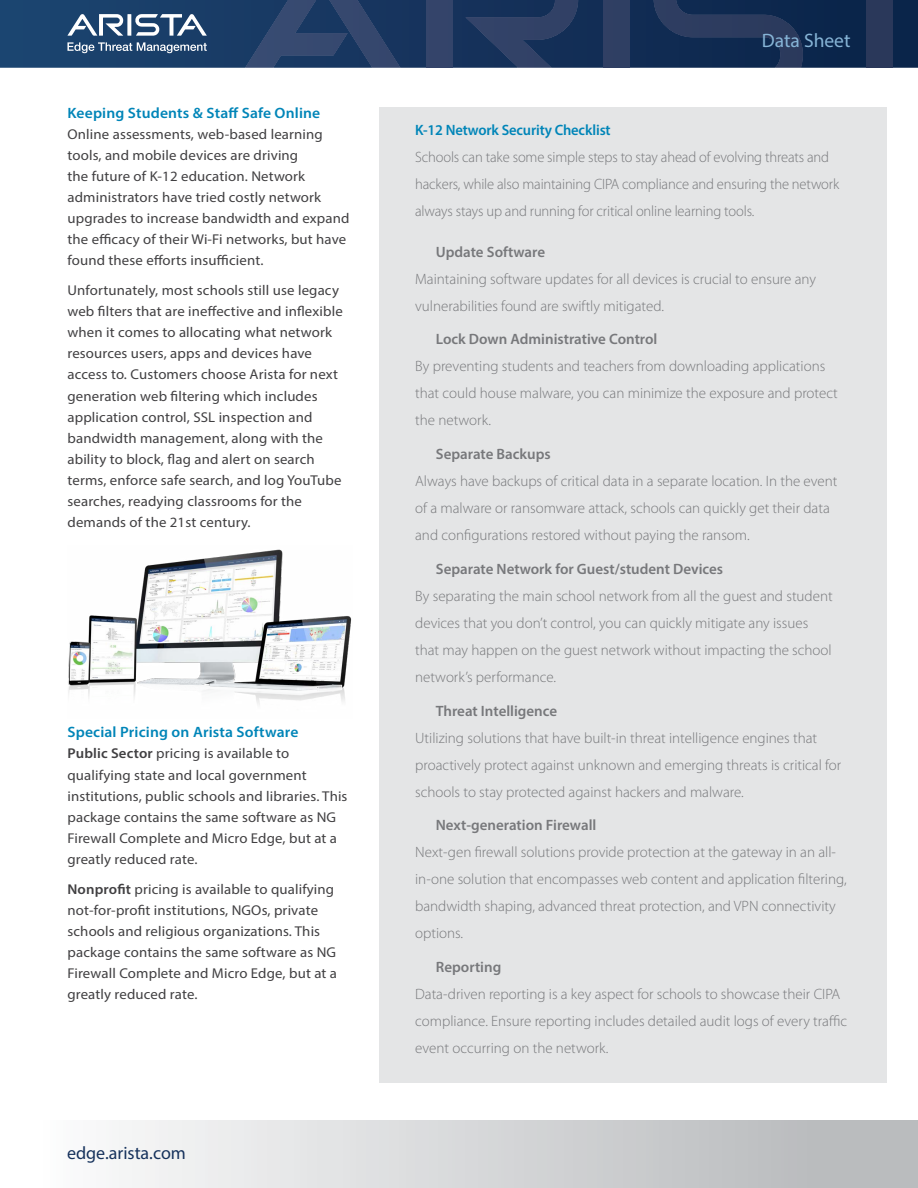
<style>
.page{position:relative;width:918px;height:1188px;background:#fff}
.page>*{position:absolute;margin:0;border:0;box-sizing:border-box;transform-origin:0 0}
.t1{font:19.5px "Myriad Pro";color:#86b4d6}
.t2{font:18px "Myriad Pro";color:#16325c}
.t3{font:300 15px/27px "Myriad Pro";color:#77787b}
.t4{font:600 15px "Myriad Pro";color:#77787b}
.t5{font:600 15px "Myriad Pro";letter-spacing:.01em;color:#0085b8;scale:1.04 1}
.t6{font:600 15px "Myriad Pro";letter-spacing:-.01em;color:#0085b8}
.t7{font:14.25px/21px "Myriad Pro";letter-spacing:.01em;color:#414042;scale:1.04 1}
.s1{font-weight:600}
</style>
<div class="page">
<svg style="left:0;top:0;width:918px;height:68px;background:#15365e"></svg>
<div style="left:426px;top:0;width:26px;height:68px;background:#34446a"></div>
<svg style="left:465px;top:0;width:113px;height:68px;background:#22385f"></svg>
<svg style="left:245px;top:0;width:155px;height:68px;background:#274068"></svg>
<div style="left:604px;top:0;width:26px;height:68px;background:#2f3f63"></div>
<svg style="left:654px;top:0;width:149px;height:68px;background:#1a3156"></svg>
<div style="left:867px;top:0;width:26px;height:68px;background:#2a385a"></div>
<svg style="left:67px;top:14px;width:140px;height:22px"></svg>
<svg style="left:67px;top:42px;width:140px;height:11px;background:#5c7795"></svg>
<div style="left:0;top:1120px;width:918px;height:68px;background:linear-gradient(to right,#fff,#b3b5b7)"></div>
<img style="left:68px;top:549px;width:284px;height:156px">
<div style="left:379px;top:107px;width:507px;height:975px;background:#e4e5e6"></div>
<p class="t5" style="left:68px;top:104px;width:245px">Keeping Students &amp; Staff Safe Online</p>
<p class="t7" style="left:68px;top:124px;width:273px">Online assessments, web-based learning tools, and mobile devices are driving<br>the future of K-12 education. Network administrators have tried costly network upgrades to increase bandwidth and expand the efficacy of their Wi-Fi networks, but have found these efforts insufficient.</p>
<p class="t7" style="left:68px;top:280px;width:266px">Unfortunately, most schools still use legacy web filters that are ineffective and inflexible when it comes to allocating what network resources users, apps and devices have access to. Customers choose Arista for next generation web filtering which includes application control, SSL inspection and bandwidth management, along with the ability to block, flag and alert on search terms, enforce safe search, and log YouTube searches, readying classrooms for the demands of the 21st century.</p>
<p class="t5" style="left:68px;top:723px;width:224px">Special Pricing on Arista Software</p>
<p class="t7" style="left:68px;top:743px;width:271px"><span class="s1">Public Sector</span> pricing is available to qualifying state and local government institutions, public schools and libraries. This package contains the same software as NG Firewall Complete and Micro Edge, but at a greatly reduced rate.</p>
<p class="t7" style="left:68px;top:878px;width:261px"><span class="s1">Nonprofit</span> pricing is available to qualifying not-for-profit institutions, NGOs, private schools and religious organizations. This package contains the same software as NG Firewall Complete and Micro Edge, but at a greatly reduced rate.</p>
<p class="t2" style="left:67px;top:1142px;width:120px">edge.arista.com</p>
<h1 class="t1" style="left:762px;top:29px;width:90px">Data Sheet</h1>
<p class="t6" style="left:415px;top:120px;width:197px">K-12 Network Security Checklist</p>
<p class="t3" style="left:415px;top:144px;width:426px">Schools can take some simple steps to stay ahead of evolving threats and hackers, while also maintaining CIPA compliance and ensuring the network always stays up and running for critical online learning tools.</p>
<p class="t4" style="left:436px;top:242px;width:111px">Update Software</p>
<p class="t3" style="left:415px;top:265px;width:402px">Maintaining software updates for all devices is crucial to ensure any vulnerabilities found are swiftly mitigated.</p>
<p class="t4" style="left:436px;top:330px;width:223px">Lock Down Administrative Control</p>
<p class="t3" style="left:415px;top:353px;width:424px">By preventing students and teachers from downloading applications that could house malware, you can minimize the exposure and protect the network.</p>
<p class="t4" style="left:436px;top:444px;width:117px">Separate Backups</p>
<p class="t3" style="left:415px;top:468px;width:424px">Always have backups of critical data in a separate location. In the event of a malware or ransomware attack, schools can quickly get their data and configurations restored without paying the ransom.</p>
<p class="t4" style="left:436px;top:559px;width:289px">Separate Network for Guest/student Devices</p>
<p class="t3" style="left:415px;top:583px;width:419px">By separating the main school network from all the guest and student devices that you don’t control, you can quickly mitigate any issues that may happen on the guest network without impacting the school network’s performance.</p>
<p class="t4" style="left:436px;top:701px;width:123px">Threat Intelligence</p>
<p class="t3" style="left:415px;top:724px;width:428px">Utilizing solutions that have built-in threat intelligence engines that proactively protect against unknown and emerging threats is critical for schools to stay protected against hackers and malware.</p>
<p class="t4" style="left:436px;top:816px;width:162px">Next-generation Firewall</p>
<p class="t3" style="left:415px;top:839px;width:433px">Next-gen firewall solutions provide protection at the gateway in an all&shy;in-one solution that encompasses web content and application filtering, bandwidth shaping, advanced threat protection, and VPN connectivity options.</p>
<p class="t4" style="left:436px;top:957px;width:67px">Reporting</p>
<p class="t3" style="left:415px;top:981px;width:434px">Data-driven reporting is a key aspect for schools to showcase their CIPA compliance. Ensure reporting includes detailed audit logs of every traffic event occurring on the network.</p>
</div>
